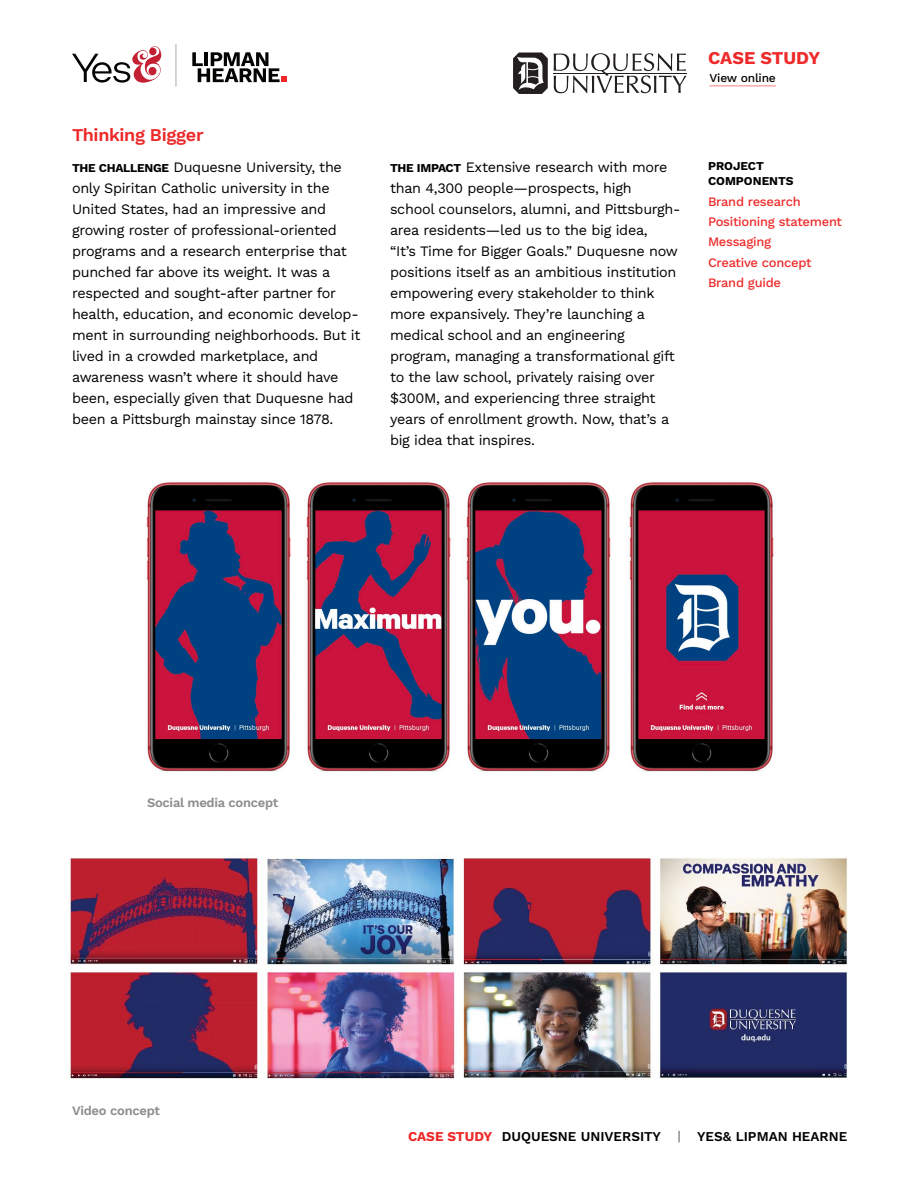
<style>
.page{position:relative;width:918px;height:1188px;background:#fff}
.page>*{position:absolute;margin:0;border:0;box-sizing:border-box;transform-origin:0 0}
.Case_head_B{font:600 18px "Work Sans";letter-spacing:-.02em;color:#ee2929}
.t1{font:700 18px "Work Sans";color:#ee2929}
.Case_text_B{font:14.4px/21px "Work Sans";letter-spacing:-.02em;color:#000}
.Case_footer{font:600 13.5px "Work Sans";color:#000}
.Components_list_B{font:500 12.9px "Work Sans";letter-spacing:-.02em;color:#ee2929}
.Case_caption_B{font:600 12.9px "Work Sans";letter-spacing:-.02em;color:#8c8c8c}
.Components_head_B{font:700 12px/15px "Work Sans";color:#000}
.t2{font:500 12px "Work Sans";letter-spacing:-.015em;color:#000}
.s1{font-weight:700;font-size:12px}
.s2{font-weight:700;color:#ee2929}
.s3{font-weight:300}
</style>
<div class="page">
<svg style="left:513px;top:53px;width:35px;height:41px"></svg>
<svg style="left:554px;top:53px;width:133px;height:40px"></svg>
<hr style="left:710px;top:86px;width:66px;height:1px;background:#ee2929">
<svg style="left:72px;top:46px;width:90px;height:37px"></svg>
<hr style="left:176px;top:44px;width:1px;height:43px;background:#a7a9ac">
<svg style="left:192px;top:52px;width:95px;height:30px"></svg>
<img style="left:146px;top:482px;width:628px;height:290px">
<img style="left:69px;top:854px;width:779px;height:225px">
<p class="Case_head_B" style="left:72px;top:124px;width:133px">Thinking Bigger</p>
<p class="t1" style="left:708px;top:45px;width:114px">CASE STUDY</p>
<p class="t2" style="left:710px;top:71px;width:68px">View online</p>
<p class="Case_text_B" style="left:72px;top:156px;width:290px"><span class="s1">THE CHALLENGE</span> Duquesne University, the only Spiritan Catholic university in the United States, had an impressive and growing roster of professional-oriented programs and a research enterprise that punched far above its weight. It was a respected and sought-after partner for health, education, and economic develop&shy;ment in surrounding neighborhoods. But it lived in a crowded marketplace, and awareness wasn’t where it should have been, especially given that Duquesne had been a Pittsburgh mainstay since 1878.</p>
<p class="Case_text_B" style="left:390px;top:156px;width:292px"><span class="s1">THE IMPACT</span> Extensive research with more than 4,300 people—prospects, high<br>school counselors, alumni, and Pittsburgh&shy;area residents—led us to the big idea,<br>“It’s Time for Bigger Goals.” Duquesne now positions itself as an ambitious institution empowering every stakeholder to think more expansively. They’re launching a medical school and an engineering program, managing a transformational gift to the law school, privately raising over $300M, and experiencing three straight years of enrollment growth. Now, that’s a big idea that inspires.</p>
<p class="Components_head_B" style="left:708px;top:158px;width:87px">PROJECT<br>COMPONENTS</p>
<p class="Components_list_B" style="left:708px;top:194px;width:94px">Brand research</p>
<p class="Components_list_B" style="left:708px;top:214px;width:136px">Positioning statement</p>
<p class="Components_list_B" style="left:708px;top:234px;width:65px">Messaging</p>
<p class="Components_list_B" style="left:708px;top:255px;width:105px">Creative concept</p>
<p class="Components_list_B" style="left:708px;top:275px;width:75px">Brand guide</p>
<p class="Case_caption_B" style="left:147px;top:795px;width:133px">Social media concept</p>
<p class="Case_caption_B" style="left:72px;top:1103px;width:90px">Video concept</p>
<p class="Case_footer" style="left:408px;top:1129px;width:441px"><span class="s2">CASE STUDY</span> DUQUESNE UNIVERSITY <span class="s3">|</span> YES&amp; LIPMAN HEARNE</p>
</div>
